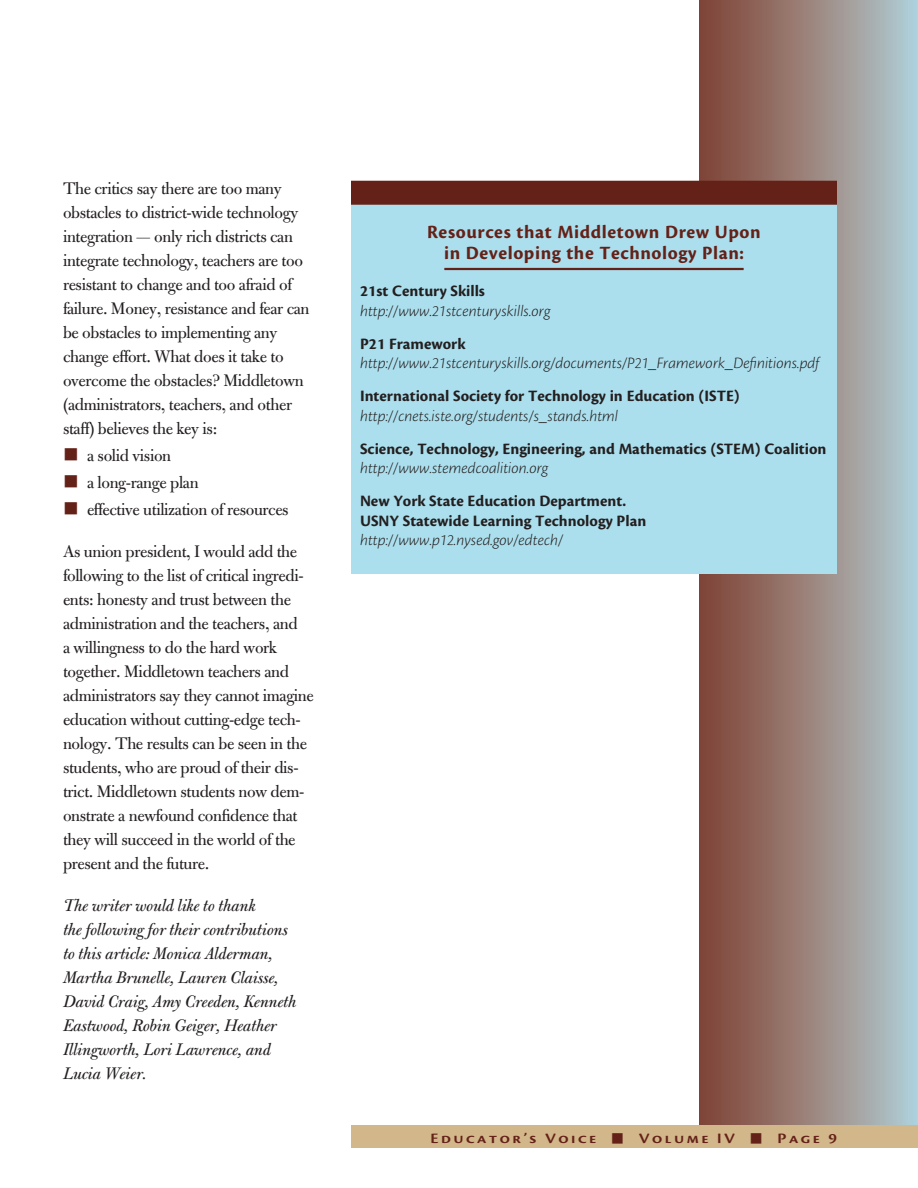
<style>
.page{position:relative;width:918px;height:1188px;background:#fff}
.page>*{position:absolute;margin:0;border:0;box-sizing:border-box;transform-origin:0 0}
._1-Sidebar_Subhead{font:700 19.5px/21px "Cronos Pro";letter-spacing:.03em;color:#642118;text-align:center}
._1-Text{font:18px/24px "Bulmer MT Std";letter-spacing:-.02em;color:#231f20}
._1-Text-2{font:italic 18px/24px "Bulmer MT Std";letter-spacing:-.02em;color:#231f20}
._1-Indented_Text{font:18px "Bulmer MT Std";letter-spacing:-.02em;color:#231f20}
._1-Sidebar_Text{font:italic 300 16.5px "Cronos Pro";color:#231f20}
._1-Sidebar_Text-2{font:700 16.5px "Cronos Pro";color:#231f20}
.GreenBar_BlueType{font:15px "Cronos Pro Semibold Disp";letter-spacing:.14em;color:#642118;scale:1.2 1}
.s1{color:#642118}
</style>
<div class="page">
<div style="left:699px;top:0;width:219px;height:1127px;background:linear-gradient(to right,#813f2f,#b3cdd3)"></div>
<div style="left:352px;top:1125px;width:566px;height:23px;background:#d2b78a"></div>
<div style="left:351px;top:182px;width:486px;height:392px;background:#acdfed"></div>
<hr style="left:444px;top:268px;width:300px;height:2px;background:#642118">
<div style="left:351px;top:181px;width:486px;height:24px;background:#642118"></div>
<p class="_1-Text" style="left:63px;top:176px;width:248px">The critics say there are too many obstacles to district-wide technology integration — only rich districts can integrate technology, teachers are too resistant to change and too afraid of failure. Money, resistance and fear can be obstacles to implementing any change effort. What does it take to overcome the obstacles? Middletown (administrators, teachers, and other staff) believes the key is:</p>
<p class="_1-Indented_Text" style="left:63px;top:445px;width:110px"><span class="s1">■</span> a solid vision</p>
<p class="_1-Indented_Text" style="left:63px;top:472px;width:137px"><span class="s1">■</span> a long-range plan</p>
<p class="_1-Indented_Text" style="left:63px;top:499px;width:227px"><span class="s1">■</span> effective utilization of resources</p>
<p class="_1-Text" style="left:63px;top:539px;width:252px">As union president, I would add the following to the list of critical ingredi&shy;ents: honesty and trust between the administration and the teachers, and<br>a willingness to do the hard work together. Middletown teachers and administrators say they cannot imagine education without cutting-edge tech&shy;nology. The results can be seen in the students, who are proud of their dis&shy;trict. Middletown students now dem&shy;onstrate a newfound confidence that they will succeed in the world of the present and the future.</p>
<p class="_1-Text-2" style="left:63px;top:893px;width:235px">The writer would like to thank<br>the following for their contributions to this article: Monica Alderman,<br>Martha Brunelle, Lauren Claisse,<br>David Craig, Amy Creeden, Kenneth<br>Eastwood, Robin Geiger, Heather<br>Illingworth, Lori Lawrence, and<br>Lucia Weier.</p>
<p class="_1-Sidebar_Subhead" style="left:427px;top:222px;width:335px">Resources that Middletown Drew Upon in Developing the Technology Plan:</p>
<p class="_1-Sidebar_Text-2" style="left:360px;top:282px;width:127px">21st Century Skills</p>
<p class="_1-Sidebar_Text" style="left:360px;top:301px;width:192px">http://www.21stcenturyskills.org</p>
<p class="_1-Sidebar_Text-2" style="left:360px;top:334px;width:107px">P21 Framework</p>
<p class="_1-Sidebar_Text" style="left:360px;top:354px;width:461px">http://www.21stcenturyskills.org/documents/P21_Framework_Definitions.pdf</p>
<p class="_1-Sidebar_Text-2" style="left:360px;top:387px;width:381px">International Society for Technology in Education (ISTE)</p>
<p class="_1-Sidebar_Text" style="left:360px;top:406px;width:260px">http://cnets.iste.org/students/s_stands.html</p>
<p class="_1-Sidebar_Text-2" style="left:360px;top:439px;width:468px">Science, Technology, Engineering, and Mathematics (STEM) Coalition</p>
<p class="_1-Sidebar_Text" style="left:360px;top:459px;width:190px">http://www.stemedcoalition.org</p>
<p class="_1-Sidebar_Text-2" style="left:360px;top:492px;width:268px">New York State Education Department.</p>
<p class="_1-Sidebar_Text-2" style="left:360px;top:511px;width:288px">USNY Statewide Learning Technology Plan</p>
<p class="_1-Sidebar_Text" style="left:360px;top:531px;width:205px">http://www.p12.nysed.gov/edtech/</p>
<p class="GreenBar_BlueType" style="left:430px;top:1130px;width:340px">Educator’s Voice ■ Volume IV ■ Page 9</p>
</div>
